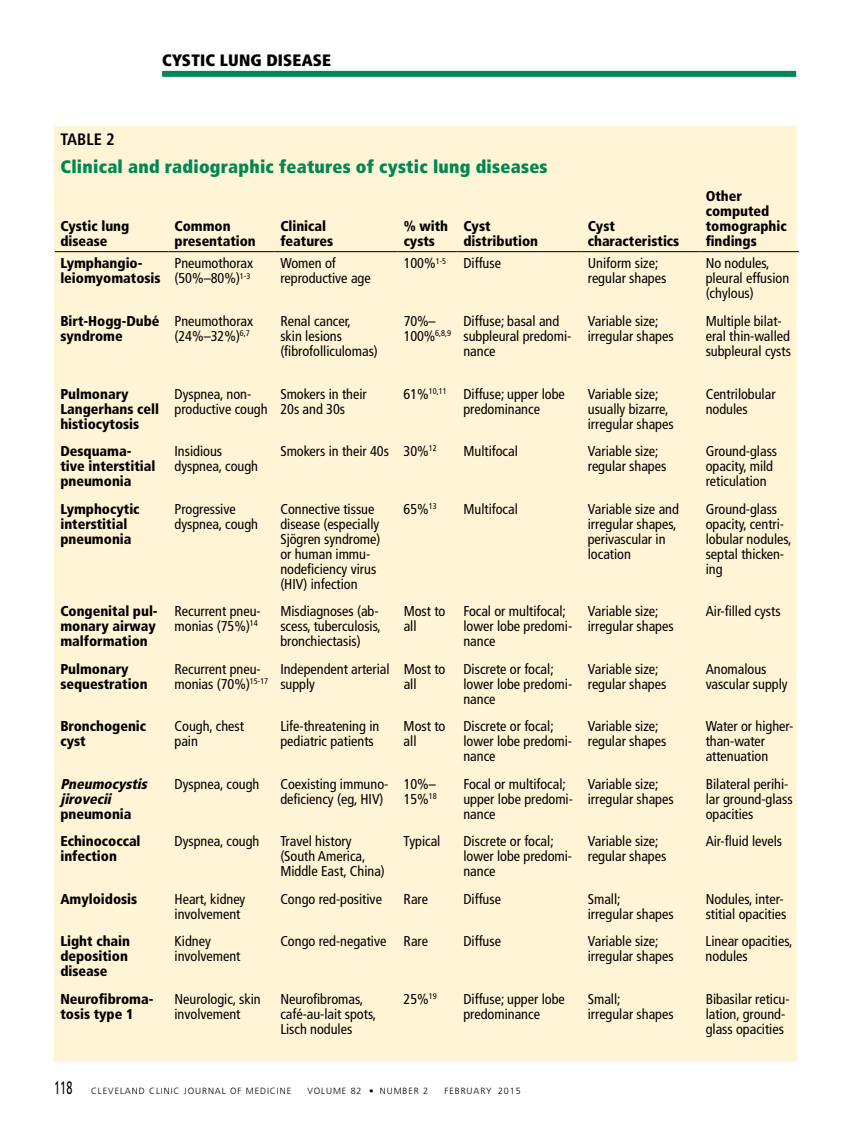
<style>
.page{position:relative;width:851px;height:1134px;background:#fff}
.page>*{position:absolute;margin:0;border:0;box-sizing:border-box;transform-origin:0 0}
.t1{font:900 condensed 18px "Frutiger LT Std";letter-spacing:.015em;color:#008752}
.t2{font:900 condensed 16.5px "Frutiger LT Std";letter-spacing:.01em;color:#000}
.t3{font:700 condensed 16.5px "Frutiger LT Std";color:#000}
.t4{font:condensed 14.25px/15px "Frutiger LT Std";color:#000}
.t5{font:900 condensed 14.25px/15px "Frutiger LT Std";color:#000}
.t6{font:italic 900 condensed 14.25px/15px "Frutiger LT Std";color:#000}
.t7{font:300 9px "Frutiger LT Std";letter-spacing:.1em;color:#000}
.t8{font:condensed 8.25px "Frutiger LT Std";color:#000}
.s1{font-size:14.25px}
.s2{font-weight:400;font-size:18px}
</style>
<div class="page">
<div style="left:162px;top:71px;width:634px;height:6px;background:#008752"></div>
<div style="left:54px;top:126px;width:742px;height:936px;background:#fff4d5"></div>
<hr style="left:55px;top:251px;width:113px;height:1px;background:#000">
<hr style="left:168px;top:251px;width:106px;height:1px;background:#000">
<hr style="left:274px;top:251px;width:123px;height:1px;background:#000">
<hr style="left:397px;top:251px;width:60px;height:1px;background:#000">
<hr style="left:457px;top:251px;width:124px;height:1px;background:#000">
<hr style="left:581px;top:251px;width:118px;height:1px;background:#000">
<hr style="left:699px;top:251px;width:100px;height:1px;background:#000">
<p class="t2" style="left:162px;top:51px;width:170px">CYSTIC LUNG DISEASE</p>
<p class="t3" style="left:60px;top:129px;width:56px">TABLE 2</p>
<p class="t1" style="left:60px;top:156px;width:488px">Clinical and radiographic features of cystic lung diseases</p>
<p class="t5" style="left:60px;top:218px;width:70px">Cystic lung disease</p>
<p class="t5" style="left:174px;top:218px;width:83px">Common presentation</p>
<p class="t5" style="left:280px;top:218px;width:54px">Clinical features</p>
<p class="t5" style="left:403px;top:218px;width:46px">% with cysts</p>
<p class="t5" style="left:463px;top:218px;width:76px">Cyst distribution</p>
<p class="t5" style="left:587px;top:218px;width:93px">Cyst characteristics</p>
<p class="t5" style="left:705px;top:188px;width:83px">Other computed tomographic findings</p>
<p class="t5" style="left:60px;top:256px;width:102px">Lymphangio&shy;leiomyomatosis</p>
<p class="t4" style="left:174px;top:256px;width:80px">Pneumothorax (50%–80%)<sup>1-3</sup></p>
<p class="t4" style="left:280px;top:256px;width:92px">Women of reproductive age</p>
<p class="t4" style="left:403px;top:256px;width:99px">100%<sup>1-5</sup> Diffuse</p>
<p class="t4" style="left:587px;top:256px;width:80px">Uniform size; regular shapes</p>
<p class="t4" style="left:705px;top:256px;width:85px">No nodules, pleural effusion (chylous)</p>
<p class="t5" style="left:60px;top:313px;width:101px">Birt-Hogg-Dubé syndrome</p>
<p class="t4" style="left:174px;top:314px;width:80px">Pneumothorax (24%–32%)<sup>6,7</sup></p>
<p class="t4" style="left:280px;top:313px;width:99px">Renal cancer,<br>skin lesions (fibrofolliculomas)</p>
<p class="t4" style="left:403px;top:314px;width:33px">70%–</p>
<p class="t4" style="left:463px;top:313px;width:109px">Diffuse; basal and subpleural predomi&shy;nance</p>
<p class="t4" style="left:587px;top:314px;width:87px">Variable size; irregular shapes</p>
<p class="t4" style="left:705px;top:314px;width:87px">Multiple bilat&shy;eral thin-walled subpleural cysts</p>
<p class="t8" style="left:403px;top:328px;width:49px"><span class="s1">100%</span>6,8,9</p>
<p class="t5" style="left:60px;top:386px;width:100px">Pulmonary<br>Langerhans cell histiocytosis</p>
<p class="t4" style="left:174px;top:386px;width:94px">Dyspnea, non&shy;productive cough</p>
<p class="t4" style="left:280px;top:386px;width:88px">Smokers in their<br>20s and 30s</p>
<p class="t4" style="left:463px;top:386px;width:103px;text-indent:-60px">61%<sup>10,11</sup> Diffuse; upper lobe predominance</p>
<p class="t4" style="left:587px;top:386px;width:87px">Variable size; usually bizarre, irregular shapes</p>
<p class="t4" style="left:705px;top:386px;width:71px">Centrilobular nodules</p>
<p class="t5" style="left:60px;top:444px;width:96px">Desquama&shy;tive interstitial pneumonia</p>
<p class="t4" style="left:174px;top:444px;width:85px">Insidious dyspnea, cough</p>
<p class="t4" style="left:280px;top:444px;width:158px">Smokers in their 40s 30%<sup>12</sup></p>
<p class="t4" style="left:463px;top:444px;width:56px">Multifocal</p>
<p class="t4" style="left:587px;top:444px;width:80px">Variable size; regular shapes</p>
<p class="t4" style="left:705px;top:444px;width:73px">Ground-glass opacity, mild reticulation</p>
<p class="t5" style="left:60px;top:501px;width:81px">Lymphocytic interstitial pneumonia</p>
<p class="t4" style="left:174px;top:501px;width:85px">Progressive dyspnea, cough</p>
<p class="t4" style="left:280px;top:501px;width:102px">Connective tissue disease (especially<br>Sjögren syndrome) or human immu&shy;nodeficiency virus (HIV) infection</p>
<p class="t4" style="left:403px;top:501px;width:35px">65%<sup>13</sup></p>
<p class="t4" style="left:463px;top:501px;width:56px">Multifocal</p>
<p class="t4" style="left:587px;top:501px;width:93px">Variable size and irregular shapes, perivascular in location</p>
<p class="t4" style="left:705px;top:501px;width:87px">Ground-glass opacity, centri&shy;lobular nodules, septal thicken&shy;ing</p>
<p class="t5" style="left:60px;top:604px;width:99px">Congenital pul&shy;monary airway malformation</p>
<p class="t4" style="left:174px;top:604px;width:88px">Recurrent pneu&shy;monias (75%)<sup>14</sup></p>
<p class="t4" style="left:280px;top:604px;width:102px">Misdiagnoses (ab&shy;scess, tuberculosis, bronchiectasis)</p>
<p class="t4" style="left:403px;top:604px;width:43px">Most to all</p>
<p class="t4" style="left:463px;top:604px;width:110px">Focal or multifocal; lower lobe predomi&shy;nance</p>
<p class="t4" style="left:587px;top:604px;width:87px">Variable size; irregular shapes</p>
<p class="t4" style="left:705px;top:604px;width:76px">Air-filled cysts</p>
<p class="t5" style="left:60px;top:661px;width:89px">Pulmonary sequestration</p>
<p class="t4" style="left:174px;top:661px;width:95px">Recurrent pneu&shy;monias (70%)<sup>15-17</sup></p>
<p class="t4" style="left:280px;top:661px;width:111px">Independent arterial supply</p>
<p class="t4" style="left:403px;top:661px;width:43px">Most to all</p>
<p class="t4" style="left:463px;top:661px;width:110px">Discrete or focal; lower lobe predomi&shy;nance</p>
<p class="t4" style="left:587px;top:661px;width:80px">Variable size; regular shapes</p>
<p class="t4" style="left:705px;top:661px;width:83px">Anomalous vascular supply</p>
<p class="t5" style="left:60px;top:719px;width:87px">Bronchogenic cyst</p>
<p class="t4" style="left:174px;top:719px;width:71px">Cough, chest pain</p>
<p class="t4" style="left:280px;top:719px;width:100px">Life-threatening in pediatric patients</p>
<p class="t4" style="left:403px;top:719px;width:43px">Most to all</p>
<p class="t4" style="left:463px;top:719px;width:110px">Discrete or focal; lower lobe predomi&shy;nance</p>
<p class="t4" style="left:587px;top:719px;width:80px">Variable size; regular shapes</p>
<p class="t4" style="left:705px;top:719px;width:89px">Water or higher&shy;than-water attenuation</p>
<p class="t6" style="left:60px;top:776px;width:92px">Pneumocystis jirovecii</p>
<p class="t5" style="left:60px;top:806px;width:73px">pneumonia</p>
<p class="t4" style="left:174px;top:776px;width:86px">Dyspnea, cough</p>
<p class="t4" style="left:280px;top:776px;width:109px">Coexisting immuno&shy;deficiency (eg, HIV)</p>
<p class="t4" style="left:403px;top:776px;width:35px">10%–<br>15%<sup>18</sup></p>
<p class="t4" style="left:463px;top:776px;width:111px">Focal or multifocal; upper lobe predomi&shy;nance</p>
<p class="t4" style="left:587px;top:776px;width:87px">Variable size; irregular shapes</p>
<p class="t4" style="left:705px;top:776px;width:88px">Bilateral perihi&shy;lar ground-glass opacities</p>
<p class="t5" style="left:60px;top:834px;width:82px">Echinococcal infection</p>
<p class="t4" style="left:174px;top:834px;width:86px">Dyspnea, cough</p>
<p class="t4" style="left:280px;top:834px;width:106px">Travel history (South America,<br>Middle East, China)</p>
<p class="t4" style="left:403px;top:834px;width:38px">Typical</p>
<p class="t4" style="left:463px;top:834px;width:110px">Discrete or focal; lower lobe predomi&shy;nance</p>
<p class="t4" style="left:587px;top:834px;width:80px">Variable size; regular shapes</p>
<p class="t4" style="left:705px;top:834px;width:78px">Air-fluid levels</p>
<p class="t5" style="left:60px;top:891px;width:78px">Amyloidosis</p>
<p class="t4" style="left:174px;top:892px;width:72px">Heart, kidney involvement</p>
<p class="t4" style="left:280px;top:892px;width:103px">Congo red-positive</p>
<p class="t4" style="left:403px;top:892px;width:26px">Rare</p>
<p class="t4" style="left:463px;top:892px;width:39px">Diffuse</p>
<p class="t4" style="left:587px;top:892px;width:87px">Small;<br>irregular shapes</p>
<p class="t4" style="left:705px;top:892px;width:82px">Nodules, inter&shy;stitial opacities</p>
<p class="t5" style="left:60px;top:934px;width:71px">Light chain deposition disease</p>
<p class="t4" style="left:174px;top:934px;width:67px">Kidney involvement</p>
<p class="t4" style="left:280px;top:934px;width:149px">Congo red-negative Rare</p>
<p class="t4" style="left:463px;top:934px;width:39px">Diffuse</p>
<p class="t4" style="left:587px;top:934px;width:87px">Variable size; irregular shapes</p>
<p class="t4" style="left:705px;top:934px;width:88px">Linear opacities, nodules</p>
<p class="t5" style="left:60px;top:991px;width:95px">Neurofibroma&shy;tosis type 1</p>
<p class="t4" style="left:174px;top:992px;width:88px">Neurologic, skin involvement</p>
<p class="t4" style="left:280px;top:992px;width:97px">Neurofibromas, café-au-lait spots,<br>Lisch nodules</p>
<p class="t4" style="left:403px;top:992px;width:35px">25%<sup>19</sup></p>
<p class="t4" style="left:463px;top:991px;width:103px">Diffuse; upper lobe predominance</p>
<p class="t4" style="left:587px;top:991px;width:87px">Small;<br>irregular shapes</p>
<p class="t4" style="left:705px;top:991px;width:85px">Bibasilar reticu&shy;lation, ground&shy;glass opacities</p>
<p class="t7" style="left:54px;top:1085px;width:239px"><span class="s2">118</span> CLEVELAND CLINIC JOURNAL OF MEDICINE</p>
<p class="t7" style="left:307px;top:1085px;width:122px">VOLUME 82 • NUMBER 2</p>
<p class="t7" style="left:444px;top:1085px;width:78px">FEBRUARY 2015</p>
</div>
